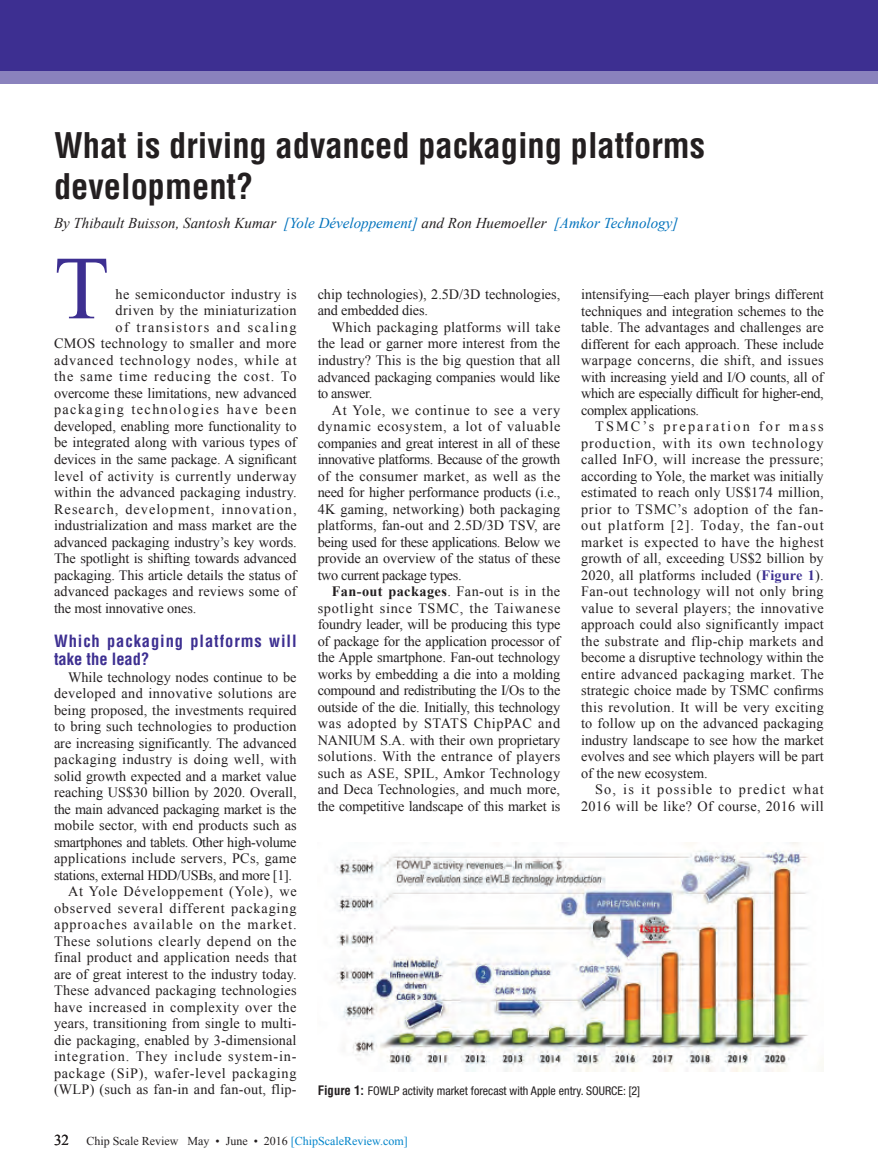
<style>
.page{position:relative;width:878px;height:1175px;background:#fff}
.page>*{position:absolute;margin:0;border:0;box-sizing:border-box;transform-origin:0 0}
.t1{font:90px "Times New Roman";color:#3d2f91}
.t2{font:700 condensed 34.5px/41.4px "Helvetica LT Std";color:#231f20}
.t3{font:700 condensed 16.5px/18px "Helvetica LT Std";letter-spacing:.055em;color:#3d2f91}
.t4{font:italic 15px "Times New Roman";color:#231f20}
.t5{font:14.25px/16.5px "Times New Roman";letter-spacing:.005em;color:#231f20;text-align:justify}
.t6{font:14.25px "Times New Roman";letter-spacing:.035em;color:#231f20}
.t7{font:14.25px "Times New Roman";letter-spacing:-.025em;color:#231f20}
.t8{font:14.25px "Times New Roman";letter-spacing:.04em;color:#231f20}
.t9{font:14.25px "Times New Roman";letter-spacing:.03em;color:#231f20}
.t10{font:14.25px "Times New Roman";letter-spacing:.07em;color:#231f20}
.t11{font:14.25px "Times New Roman";letter-spacing:.055em;color:#231f20}
.t12{font:14.25px "Times New Roman";letter-spacing:.1em;color:#231f20}
.t13{font:14.25px "Times New Roman";letter-spacing:-.02em;color:#231f20}
.t14{font:14.25px "Times New Roman";letter-spacing:.06em;color:#231f20}
.t15{font:14.25px "Times New Roman";letter-spacing:.065em;color:#231f20}
.t16{font:14.25px "Times New Roman";letter-spacing:.05em;color:#231f20}
.t17{font:14.25px "Times New Roman";letter-spacing:.075em;color:#231f20}
.t18{font:14.25px "Times New Roman";letter-spacing:.025em;color:#231f20}
.t19{font:condensed 12px "Helvetica Neue LT Std";color:#231f20}
.t20{font:12px "Times New Roman";color:#231f20}
.s1{color:#0072bc}
.s2{font-weight:700}
.s3{font-weight:700;color:#3d2f91}
.s4{font-family:"Helvetica LT Std";font-weight:700;font-size:12.75px}
.s5{font-size:15px}
.s6{color:#0084ca}
</style>
<div class="page">
<div style="left:0;top:0;width:878px;height:70px;background:#3d2f91"></div>
<div style="left:0;top:70px;width:878px;height:13px;background:#8a82bd"></div>
<img style="left:335px;top:842px;width:489px;height:229px">
<h2 class="t2" style="left:54px;top:124px;width:652px">What is driving advanced packaging platforms development?</h2>
<p class="t4" style="left:54px;top:213px;width:625px">By Thibault Buisson, Santosh Kumar <span class="s1">[Yole Développement]</span> and Ron Huemoeller <span class="s1">[Amkor Technology]</span></p>
<h1 class="t1" style="left:54px;top:228px;width:56px">T</h1>
<p class="t6" style="left:116px;top:284px;width:182px">he semiconductor industry is</p>
<p class="t9" style="left:116px;top:301px;width:182px">driven by the miniaturization</p>
<p class="t12" style="left:116px;top:317px;width:182px">of transistors and scaling</p>
<p class="t18" style="left:54px;top:334px;width:244px">CMOS technology to smaller and more</p>
<p class="t11" style="left:54px;top:350px;width:244px">advanced technology nodes, while at</p>
<p class="t10" style="left:54px;top:367px;width:244px">the same time reducing the cost. To</p>
<p class="t5" style="left:54px;top:385px;width:244px">overcome these limitations, new advanced</p>
<p class="t12" style="left:54px;top:400px;width:244px">packaging technologies have been</p>
<p class="t5" style="left:54px;top:418px;width:244px">developed, enabling more functionality to</p>
<p class="t5" style="left:54px;top:434px;width:244px">be integrated along with various types of</p>
<p class="t5" style="left:54px;top:451px;width:244px">devices in the same package. A significant</p>
<p class="t6" style="left:54px;top:466px;width:244px">level of activity is currently underway</p>
<p class="t5" style="left:54px;top:484px;width:244px">within the advanced packaging industry.</p>
<p class="t17" style="left:54px;top:499px;width:244px">Research, development, innovation,</p>
<p class="t5" style="left:54px;top:517px;width:244px">industrialization and mass market are the</p>
<p class="t5" style="left:54px;top:533px;width:244px">advanced packaging industry’s key words.</p>
<p class="t5" style="left:54px;top:550px;width:244px">The spotlight is shifting towards advanced</p>
<p class="t5" style="left:54px;top:566px;width:244px">packaging. This article details the status of</p>
<p class="t5" style="left:54px;top:583px;width:244px">advanced packages and reviews some of</p>
<p class="t5" style="left:54px;top:599px;width:144px">the most innovative ones.</p>
<p class="t3" style="left:54px;top:632px;width:244px">Which packaging platforms will take the lead?</p>
<p class="t5" style="left:68px;top:668px;width:230px">While technology nodes continue to be</p>
<p class="t9" style="left:54px;top:683px;width:244px">developed and innovative solutions are</p>
<p class="t5" style="left:54px;top:701px;width:244px">being proposed, the investments required</p>
<p class="t5" style="left:54px;top:718px;width:244px">to bring such technologies to production</p>
<p class="t5" style="left:54px;top:734px;width:244px">are increasing significantly. The advanced</p>
<p class="t6" style="left:54px;top:749px;width:244px">packaging industry is doing well, with</p>
<p class="t5" style="left:54px;top:767px;width:244px">solid growth expected and a market value</p>
<p class="t5" style="left:54px;top:784px;width:244px">reaching US$30 billion by 2020. Overall,</p>
<p class="t13" style="left:54px;top:799px;width:244px">the main advanced packaging market is the</p>
<p class="t5" style="left:54px;top:817px;width:244px">mobile sector, with end products such as</p>
<p class="t7" style="left:54px;top:832px;width:244px">smartphones and tablets. Other high-volume</p>
<p class="t5" style="left:54px;top:850px;width:244px">applications include servers, PCs, game</p>
<p class="t7" style="left:54px;top:865px;width:239px">stations, external HDD/USBs, and more [1].</p>
<p class="t11" style="left:68px;top:881px;width:230px">At Yole Développement (Yole), we</p>
<p class="t14" style="left:54px;top:898px;width:244px">observed several different packaging</p>
<p class="t10" style="left:54px;top:914px;width:244px">approaches available on the market.</p>
<p class="t8" style="left:54px;top:931px;width:244px">These solutions clearly depend on the</p>
<p class="t5" style="left:54px;top:949px;width:244px">final product and application needs that</p>
<p class="t5" style="left:54px;top:965px;width:244px">are of great interest to the industry today.</p>
<p class="t5" style="left:54px;top:982px;width:244px">These advanced packaging technologies</p>
<p class="t8" style="left:54px;top:997px;width:244px">have increased in complexity over the</p>
<p class="t5" style="left:54px;top:1015px;width:244px">years, transitioning from single to multi-</p>
<p class="t5" style="left:54px;top:1031px;width:244px">die packaging, enabled by 3-dimensional</p>
<p class="t15" style="left:54px;top:1046px;width:244px">integration. They include system-in-</p>
<p class="t16" style="left:54px;top:1063px;width:244px">package (SiP), wafer-level packaging</p>
<p class="t5" style="left:54px;top:1081px;width:244px">(WLP) (such as fan-in and fan-out, flip-</p>
<p class="t5" style="left:318px;top:286px;width:244px">chip technologies), 2.5D/3D technologies, and embedded dies.</p>
<p class="t5" style="left:318px;top:319px;width:244px;text-indent:14px">Which packaging platforms will take the lead or garner more interest from the industry? This is the big question that all advanced packaging companies would like to answer.</p>
<p class="t5" style="left:318px;top:401px;width:244px;text-indent:14px">At Yole, we continue to see a very dynamic ecosystem, a lot of valuable companies and great interest in all of these innovative platforms. Because of the growth of the consumer market, as well as the need for higher performance products (i.e., 4K gaming, networking) both packaging platforms, fan-out and 2.5D/3D TSV, are being used for these applications. Below we provide an overview of the status of these two current package types.</p>
<p class="t5" style="left:318px;top:583px;width:244px;text-indent:14px"><span class="s2">Fan-out packages</span>. Fan-out is in the spotlight since TSMC, the Taiwanese foundry leader, will be producing this type of package for the application processor of the Apple smartphone. Fan-out technology works by embedding a die into a molding compound and redistributing the I/Os to the outside of the die. Initially, this technology was adopted by STATS ChipPAC and NANIUM S.A. with their own proprietary solutions. With the entrance of players such as ASE, SPIL, Amkor Technology and Deca Technologies, and much more, the competitive landscape of this market is</p>
<p class="t5" style="left:581px;top:286px;width:244px">intensifying—each player brings different techniques and integration schemes to the table. The advantages and challenges are different for each approach. These include warpage concerns, die shift, and issues with increasing yield and I/O counts, all of which are especially difficult for higher-end, complex applications.</p>
<p class="t5" style="left:581px;top:418px;width:244px;text-indent:14px">TSMC’s preparation for mass production, with its own technology called InFO, will increase the pressure; according to Yole, the market was initially estimated to reach only US$174 million, prior to TSMC’s adoption of the fan&shy;out platform [2]. Today, the fan-out market is expected to have the highest growth of all, exceeding US$2 billion by 2020, all platforms included (<span class="s3">Figure 1</span>).<br>Fan-out technology will not only bring value to several players; the innovative approach could also significantly impact the substrate and flip-chip markets and become a disruptive technology within the entire advanced packaging market. The strategic choice made by TSMC confirms this revolution. It will be very exciting to follow up on the advanced packaging industry landscape to see how the market evolves and see which players will be part of the new ecosystem.</p>
<p class="t5" style="left:581px;top:781px;width:244px;text-align:right">So, is it possible to predict what<br>2016 will be like? Of course, 2016 will</p>
<p class="t19" style="left:318px;top:1083px;width:324px"><span class="s4">Figure 1:</span> FOWLP activity market forecast with Apple entry. SOURCE: [2]</p>
<p class="t20" style="left:54px;top:1132px;width:355px"><span class="s5">32</span> Chip Scale Review May • June • 2016 <span class="s6">[ChipScaleReview.com]</span></p>
</div>
